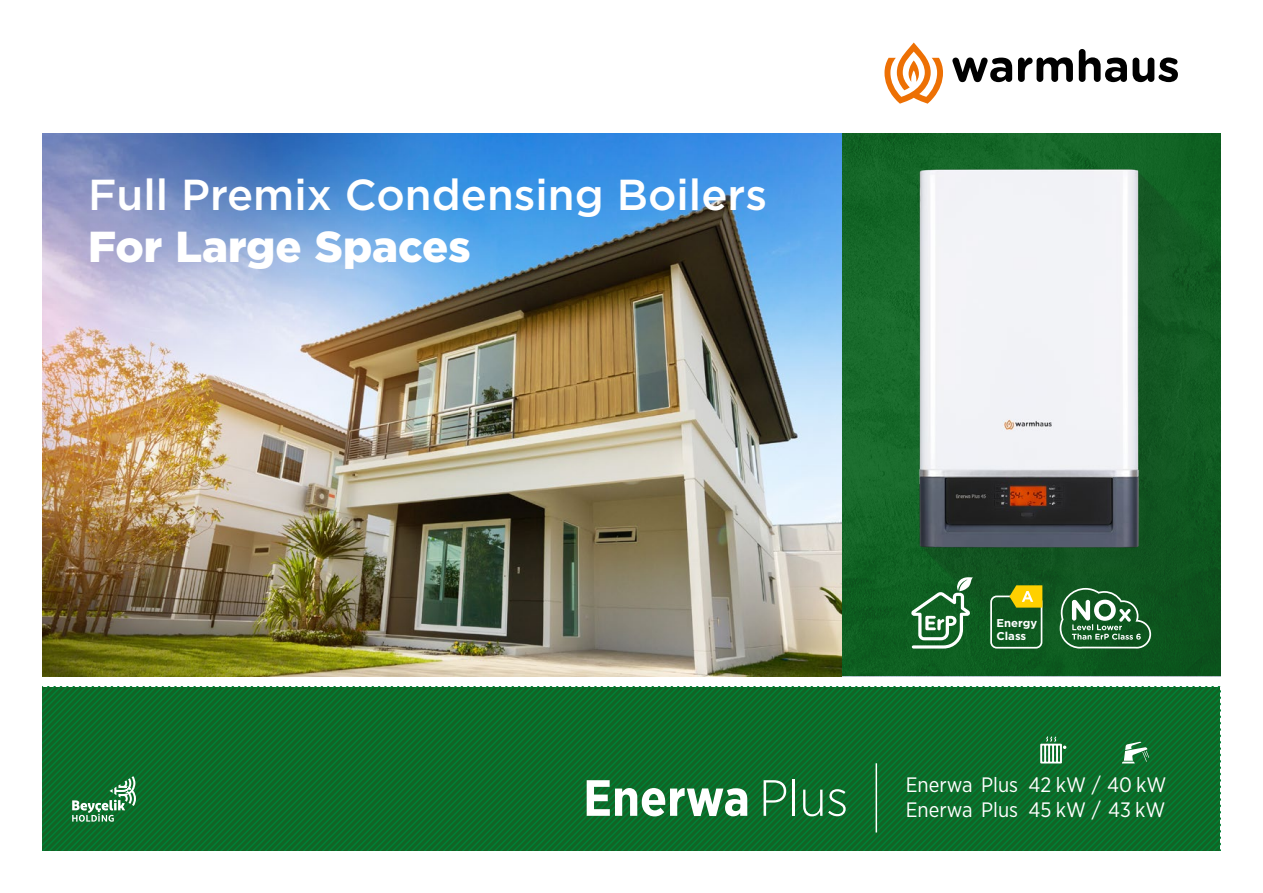
<style>
.page{position:relative;width:1263px;height:893px;background:#fff}
.page>*{position:absolute;margin:0;border:0;box-sizing:border-box;transform-origin:0 0}
.t1{font:700 50.85px "Gotham Narrow";color:#fff}
.t2{font:500 43.35px "Gotham";color:#fff}
.t3{font:900 43.35px "Gotham";color:#fff}
.t4{font:20.85px/24.8px "Gotham Narrow";color:#fff}
.t5{font:700 11.4px/13.5px "Gotham";color:#fff}
.s1{font-weight:300}
</style>
<div class="page">
<svg style="left:43px;top:687px;width:1177px;height:163px;background:#0b6d2a"></svg>
<svg style="left:43px;top:687px;width:626px;height:119px;background:#0b6d2a"></svg>
<img style="left:43px;top:133px;width:799px;height:543px">
<svg style="left:72px;top:776px;width:64px;height:46px;background:#418d59"></svg>
<img style="left:842px;top:133px;width:378px;height:543px">
<svg style="left:1122px;top:742px;width:27px;height:21px"></svg>
<svg style="left:1040px;top:736px;width:26px;height:27px"></svg>
<svg style="left:952px;top:58px;width:60px;height:24px"></svg>
<svg style="left:1018px;top:57px;width:55px;height:25px"></svg>
<svg style="left:1079px;top:49px;width:99px;height:33px"></svg>
<svg style="left:884px;top:43px;width:59px;height:61px"></svg>
<hr style="left:875px;top:763px;width:2px;height:69px;background:#fff">
<svg style="left:911px;top:577px;width:62px;height:72px"></svg>
<div style="left:990px;top:596px;width:52px;height:53px;border:2px solid #fff;border-radius:6px"></div>
<svg style="left:1009px;top:585px;width:33px;height:23px"></svg>
<svg style="left:1060px;top:588px;width:91px;height:61px;background:#457d52"></svg>
<h2 class="t2" style="left:88px;top:167px;width:680px">Full Premix Condensing Boilers</h2>
<h2 class="t3" style="left:88px;top:217px;width:384px">For Large Spaces</h2>
<p class="t5" style="left:996px;top:616px;width:42px">Energy<br>Class</p>
<h1 class="t1" style="left:583px;top:765px;width:267px">Enerwa <span class="s1">Plus</span></h1>
<p class="t4" style="left:906px;top:772px;width:262px">Enerwa Plus 42 kW / 40 kW<br>Enerwa Plus 45 kW / 43 kW</p>
</div>
